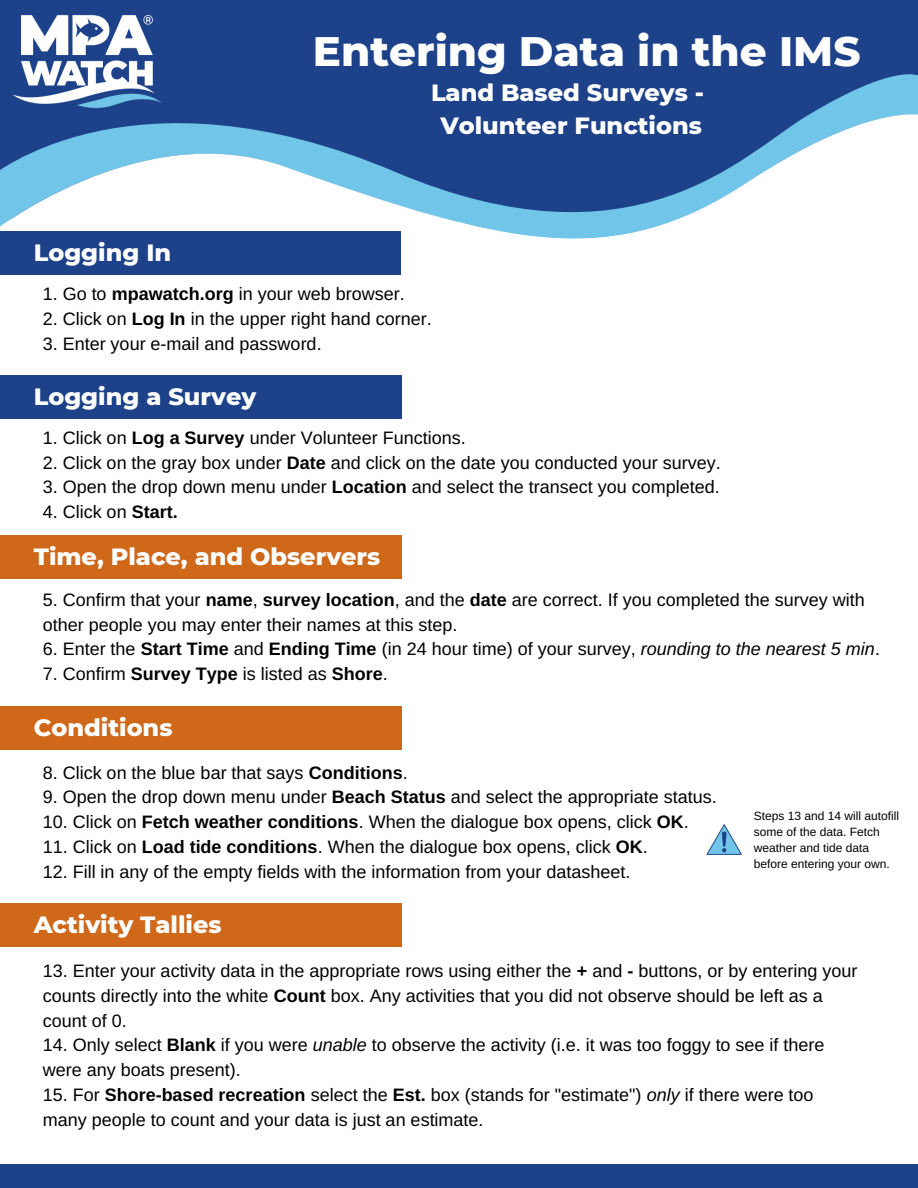
<style>
.page{position:relative;width:918px;height:1188px;background:#fff}
.page>*{position:absolute;margin:0;border:0;box-sizing:border-box;transform-origin:0 0}
.t1{font:800 42px "Montserrat";color:#fff}
.t2{font:800 24px "Montserrat";color:#fff}
.t3{font:18px/24.8px "Arimo";color:#000}
.t4{font:12px/15.8px "Arimo";color:#000}
.s1{font-weight:700}
.s2{font-style:italic}
</style>
<div class="page">
<div style="left:0;top:0;width:918px;height:219px;background:#1d428a"></div>
<svg style="left:827px;top:74px;width:91px;height:30px;fill:#71c5e8"></svg>
<svg style="left:0;top:104px;width:918px;height:135px"></svg>
<div style="left:0;top:231px;width:401px;height:44px;background:#1d428a"></div>
<div style="left:0;top:375px;width:402px;height:44px;background:#1d428a"></div>
<div style="left:0;top:535px;width:402px;height:44px;background:#cf6819"></div>
<div style="left:0;top:706px;width:402px;height:44px;background:#cf6819"></div>
<div style="left:0;top:903px;width:402px;height:44px;background:#cf6819"></div>
<div style="left:0;top:1164px;width:918px;height:24px;background:#1d428a"></div>
<svg style="left:707px;top:824px;width:35px;height:31px"></svg>
<img style="left:12px;top:15px;width:151px;height:94px">
<p class="t1" style="left:313px;top:25px;width:549px">Entering Data in the IMS</p>
<p class="t2" style="left:431px;top:78px;width:275px">Land Based Surveys -</p>
<p class="t2" style="left:440px;top:111px;width:263px">Volunteer Functions</p>
<p class="t2" style="left:34px;top:238px;width:139px">Logging In</p>
<p class="t3" style="left:43px;top:282px;width:364px">1. Go to <span class="s1">mpawatch.org</span> in your web browser.</p>
<p class="t3" style="left:43px;top:306px;width:390px">2. Click on <span class="s1">Log In</span> in the upper right hand corner.</p>
<p class="t3" style="left:43px;top:331px;width:280px">3. Enter your e-mail and password.</p>
<p class="t2" style="left:34px;top:382px;width:224px">Logging a Survey</p>
<p class="t3" style="left:43px;top:425px;width:425px">1. Click on <span class="s1">Log a Survey</span> under Volunteer Functions.</p>
<p class="t3" style="left:43px;top:450px;width:680px">2. Click on the gray box under <span class="s1">Date</span> and click on the date you conducted your survey.</p>
<p class="t3" style="left:43px;top:475px;width:679px">3. Open the drop down menu under <span class="s1">Location</span> and select the transect you completed.</p>
<p class="t3" style="left:43px;top:499px;width:137px">4. Click on <span class="s1">Start.</span></p>
<p class="t2" style="left:34px;top:542px;width:348px">Time, Place, and Observers</p>
<p class="t3" style="left:43px;top:587px;width:824px">5. Confirm that your <span class="s1">name</span>, <span class="s1">survey location</span>, and the <span class="s1">date</span> are correct. If you completed the survey with other people you may enter their names at this step.</p>
<p class="t3" style="left:43px;top:637px;width:839px">6. Enter the <span class="s1">Start Time</span> and <span class="s1">Ending Time</span> (in 24 hour time) of your survey, <span class="s2">rounding to the nearest 5 min</span>.</p>
<p class="t3" style="left:43px;top:662px;width:347px">7. Confirm <span class="s1">Survey Type</span> is listed as <span class="s1">Shore</span>.</p>
<p class="t2" style="left:34px;top:713px;width:140px">Conditions</p>
<p class="t3" style="left:43px;top:760px;width:367px">8. Click on the blue bar that says <span class="s1">Conditions</span>.</p>
<p class="t3" style="left:43px;top:785px;width:676px">9. Open the drop down menu under <span class="s1">Beach Status</span> and select the appropriate status.</p>
<p class="t3" style="left:43px;top:809px;width:648px">10. Click on <span class="s1">Fetch weather conditions</span>. When the dialogue box opens, click <span class="s1">OK</span>.</p>
<p class="t3" style="left:43px;top:834px;width:607px">11. Click on <span class="s1">Load tide conditions</span>. When the dialogue box opens, click <span class="s1">OK</span>.</p>
<p class="t3" style="left:43px;top:859px;width:589px">12. Fill in any of the empty fields with the information from your datasheet.</p>
<p class="t2" style="left:34px;top:910px;width:189px">Activity Tallies</p>
<p class="t3" style="left:43px;top:958px;width:816px">13. Enter your activity data in the appropriate rows using either the <span class="s1">+</span> and <span class="s1">-</span> buttons, or by entering your counts directly into the white <span class="s1">Count</span> box. Any activities that you did not observe should be left as a count of 0.</p>
<p class="t3" style="left:43px;top:1033px;width:783px">14. Only select <span class="s1">Blank</span> if you were <span class="s2">unable</span> to observe the activity (i.e. it was too foggy to see if there were any boats present).</p>
<p class="t3" style="left:43px;top:1082px;width:772px">15. For <span class="s1">Shore-based recreation</span> select the <span class="s1">Est.</span> box (stands for "estimate") <span class="s2">only</span> if there were too many people to count and your data is just an estimate.</p>
<p class="t4" style="left:754px;top:808px;width:147px">Steps 13 and 14 will autofill some of the data. Fetch weather and tide data</p>
<p class="t4" style="left:754px;top:855px;width:137px">before entering your own.</p>
</div>
